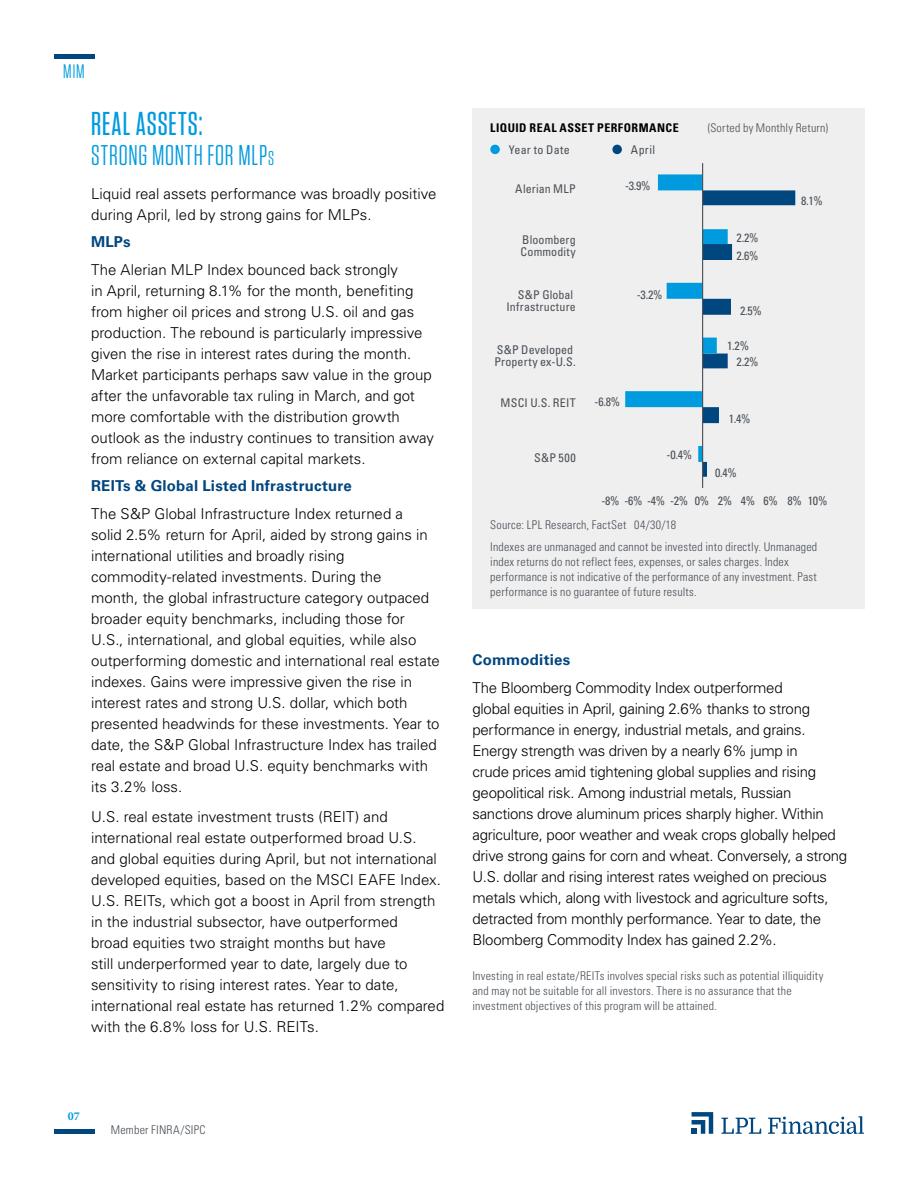
<style>
.page{position:relative;width:918px;height:1188px;background:#fff}
.page>*{position:absolute;margin:0;border:0;box-sizing:border-box;transform-origin:0 0}
.t1{font:500 33px "Tungsten Narrow";letter-spacing:.035em;color:#009ade}
.t2{font:28.5px "Tungsten Narrow";letter-spacing:.025em;color:#009ade}
.t3{font:19.5px "Tungsten Narrow";color:#009ade}
.t4{font:300 15px/21px "Univers LT Std";letter-spacing:-.005em;color:#000}
.t5{font:700 15px "Univers LT Std";letter-spacing:.01em;color:#00467f}
.t6{font:300 condensed 12px/15px "Univers LT Std";letter-spacing:.015em;color:#484f55}
.t7{font:condensed 12px/12px "Univers LT Std";letter-spacing:.01em;color:#484f55}
.t8{font:condensed 12px/12px "Univers LT Std";letter-spacing:.015em;color:#4c5055;text-align:right}
.t9{font:700 condensed 12px "Univers LT Std";letter-spacing:.04em;color:#000}
.t10{font:300 condensed 12px "Univers LT Std";letter-spacing:.02em;color:#4b4f54}
.t11{font:700 12px "Minion Pro";color:#009ade}
.s1{font-size:19.95px}
</style>
<div class="page">
<hr style="left:54px;top:1130px;width:40px;height:4px;background:#00467f">
<hr style="left:54px;top:54px;width:40px;height:4px;background:#00467f">
<svg style="left:692px;top:1112px;width:21px;height:22px"></svg>
<svg style="left:721px;top:1118px;width:40px;height:16px"></svg>
<svg style="left:768px;top:1116px;width:96px;height:18px"></svg>
<div style="left:472px;top:108px;width:393px;height:501px;background:#efeff0"></div>
<svg style="left:625px;top:174px;width:170px;height:303px"></svg>
<hr style="left:702px;top:163px;width:1px;height:325px;background:#484f55">
<div style="left:490px;top:145px;width:10px;height:9px;background:#009ade;border-radius:50%"></div>
<div style="left:612px;top:145px;width:10px;height:9px;background:#00467f;border-radius:50%"></div>
<h3 class="t3" style="left:63px;top:62px;width:23px">MIM</h3>
<h1 class="t1" style="left:91px;top:107px;width:113px">REAL ASSETS:</h1>
<h2 class="t2" style="left:91px;top:141px;width:184px">STRONG MONTH FOR MLP<span class="s1">s</span></h2>
<p class="t4" style="left:91px;top:183px;width:347px">Liquid real assets performance was broadly positive during April, led by strong gains for MLPs.</p>
<p class="t5" style="left:91px;top:233px;width:41px">MLPs</p>
<p class="t4" style="left:91px;top:259px;width:344px">The Alerian MLP Index bounced back strongly<br>in April, returning 8.1% for the month, benefiting from higher oil prices and strong U.S. oil and gas production. The rebound is particularly impressive given the rise in interest rates during the month.<br>Market participants perhaps saw value in the group after the unfavorable tax ruling in March, and got more comfortable with the distribution growth outlook as the industry continues to transition away from reliance on external capital markets.</p>
<p class="t5" style="left:91px;top:477px;width:262px">REITs &amp; Global Listed Infrastructure</p>
<p class="t4" style="left:91px;top:503px;width:350px">The S&amp;P Global Infrastructure Index returned a<br>solid 2.5% return for April, aided by strong gains in international utilities and broadly rising commodity-related investments. During the<br>month, the global infrastructure category outpaced broader equity benchmarks, including those for U.S., international, and global equities, while also outperforming domestic and international real estate indexes. Gains were impressive given the rise in interest rates and strong U.S. dollar, which both presented headwinds for these investments. Year to date, the S&amp;P Global Infrastructure Index has trailed real estate and broad U.S. equity benchmarks with its 3.2% loss.</p>
<p class="t4" style="left:91px;top:806px;width:355px">U.S. real estate investment trusts (REIT) and international real estate outperformed broad U.S. and global equities during April, but not international developed equities, based on the MSCI EAFE Index.<br>U.S. REITs, which got a boost in April from strength in the industrial subsector, have outperformed<br>broad equities two straight months but have<br>still underperformed year to date, largely due to sensitivity to rising interest rates. Year to date, international real estate has returned 1.2% compared with the 6.8% loss for U.S. REITs.</p>
<p class="t9" style="left:490px;top:120px;width:190px">LIQUID REAL ASSET PERFORMANCE</p>
<p class="t10" style="left:708px;top:120px;width:122px">(Sorted by Monthly Return)</p>
<p class="t7" style="left:509px;top:144px;width:63px">Year to Date</p>
<p class="t7" style="left:631px;top:144px;width:26px">April</p>
<p class="t8" style="left:515px;top:182px;width:62px">Alerian MLP</p>
<p class="t7" style="left:625px;top:180px;width:27px">-3.9%</p>
<p class="t8" style="left:521px;top:234px;width:57px;text-align:left">Bloomberg<br>Commodity</p>
<p class="t8" style="left:507px;top:288px;width:71px">S&amp;P Global<br>Infrastructure</p>
<p class="t7" style="left:494px;top:343px;width:83px">S&amp;P Developed<br>Property ex-U.S.</p>
<p class="t8" style="left:501px;top:397px;width:77px">MSCI U.S. REIT</p>
<p class="t8" style="left:534px;top:451px;width:43px">S&amp;P 500</p>
<p class="t7" style="left:637px;top:288px;width:27px">-3.2%</p>
<p class="t7" style="left:595px;top:395px;width:27px">-6.8%</p>
<p class="t7" style="left:667px;top:448px;width:27px">-0.4%</p>
<p class="t7" style="left:737px;top:228px;width:23px;line-height:18.3px">2.2%<br>2.6%</p>
<p class="t7" style="left:740px;top:304px;width:23px">2.5%</p>
<p class="t7" style="left:737px;top:337px;width:23px;line-height:16.5px;text-indent:-9px">1.2%<br>2.2%</p>
<p class="t7" style="left:729px;top:413px;width:23px">1.4%</p>
<p class="t7" style="left:715px;top:466px;width:23px">0.4%</p>
<p class="t7" style="left:801px;top:195px;width:23px">8.1%</p>
<p class="t7" style="left:601px;top:494px;width:227px">-8% -6% -4% -2% 0% 2% 4% 6% 8% 10%</p>
<p class="t6" style="left:490px;top:514px;width:328px;line-height:21.8px">Source: LPL Research, FactSet 04/30/18<br>Indexes are unmanaged and cannot be invested into directly. Unmanaged</p>
<p class="t6" style="left:490px;top:554px;width:328px">index returns do not reflect fees, expenses, or sales charges. Index performance is not indicative of the performance of any investment. Past performance is no guarantee of future results.</p>
<p class="t5" style="left:472px;top:651px;width:99px">Commodities</p>
<p class="t4" style="left:472px;top:677px;width:376px">The Bloomberg Commodity Index outperformed<br>global equities in April, gaining 2.6% thanks to strong performance in energy, industrial metals, and grains.<br>Energy strength was driven by a nearly 6% jump in<br>crude prices amid tightening global supplies and rising geopolitical risk. Among industrial metals, Russian sanctions drove aluminum prices sharply higher. Within agriculture, poor weather and weak crops globally helped drive strong gains for corn and wheat. Conversely, a strong U.S. dollar and rising interest rates weighed on precious metals which, along with livestock and agriculture softs, detracted from monthly performance. Year to date, the Bloomberg Commodity Index has gained 2.2%.</p>
<p class="t6" style="left:472px;top:969px;width:352px">Investing in real estate/REITs involves special risks such as potential illiquidity and may not be suitable for all investors. There is no assurance that the investment objectives of this program will be attained.</p>
<p class="t11" style="left:68px;top:1108px;width:13px">07</p>
<p class="t6" style="left:111px;top:1122px;width:96px">Member FINRA/SIPC</p>
</div>
